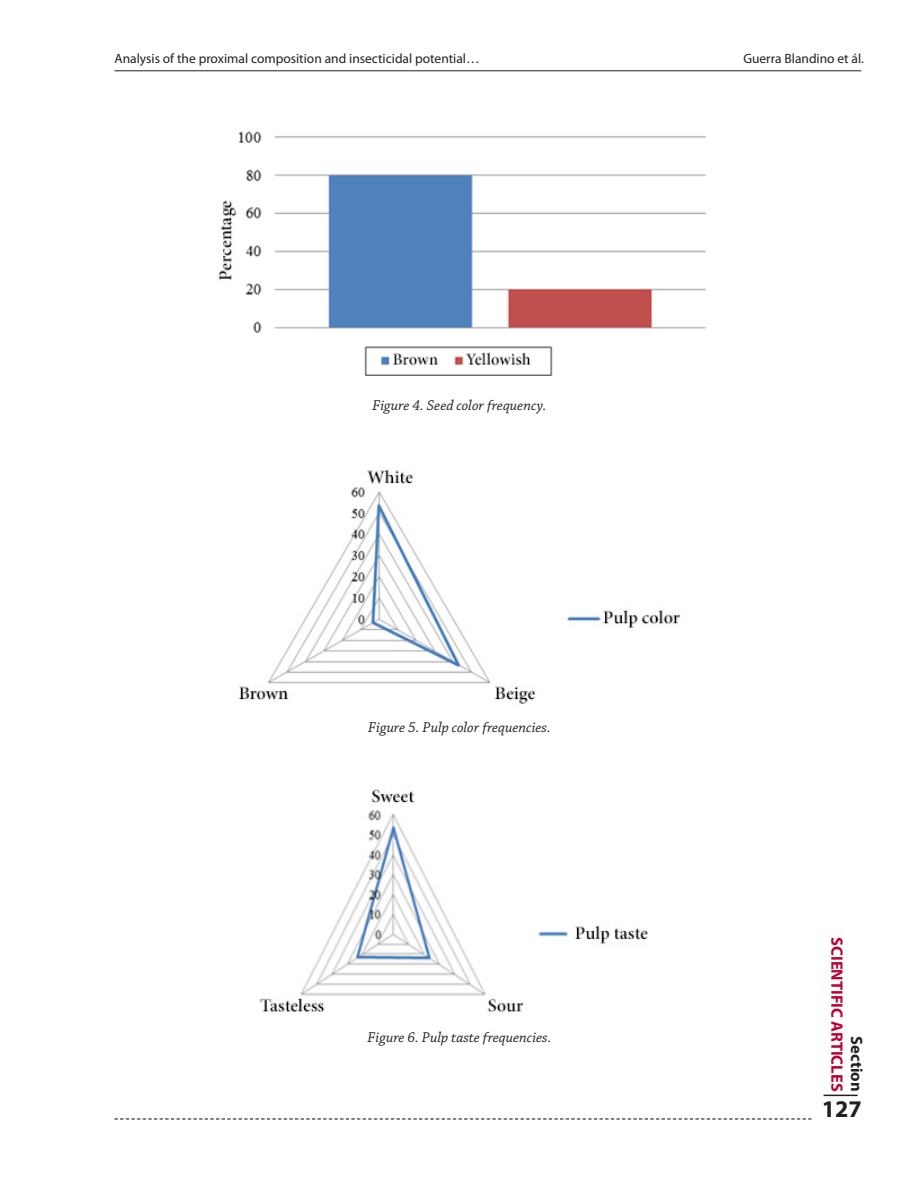
<style>
.page{position:relative;width:918px;height:1188px;background:#fff}
.page>*{position:absolute;margin:0;border:0;box-sizing:border-box;transform-origin:0 0}
.t1{font:700 24px "Myriad Pro";color:#231f20}
.t2{font:700 16.5px "Myriad Pro";color:#b90335}
.t3{font:700 16.5px "Myriad Pro";color:#231f20}
.t4{font:italic 15px "Chaparral Pro";color:#231f20}
.t5{font:13.5px "Myriad Pro";color:#231f20}
</style>
<div class="page">
<img style="left:218px;top:131px;width:488px;height:245px">
<img style="left:238px;top:469px;width:442px;height:235px">
<img style="left:259px;top:789px;width:389px;height:224px">
<hr style="left:114px;top:70px;width:747px;height:1px;background:#231f20">
<hr style="left:824px;top:1095px;width:34px;height:1px;background:#231f20">
<svg style="left:114px;top:1118px;width:698px;height:2px"></svg>
<p class="t5" style="left:114px;top:50px;width:367px">Analysis of the proximal composition and insecticidal potential…</p>
<p class="t5" style="left:743px;top:50px;width:122px">Guerra Blandino et ál.</p>
<p class="t4" style="left:373px;top:397px;width:175px">Figure 4. Seed color frequency.</p>
<p class="t4" style="left:368px;top:719px;width:184px">Figure 5. Pulp color frequencies.</p>
<p class="t2" style="left:848px;top:937px;width:156px;rotate:90deg">SCIENTIFIC ARTICLES</p>
<h1 class="t1" style="left:822px;top:1093px;width:41px">127</h1>
<p class="t4" style="left:368px;top:1029px;width:185px">Figure 6. Pulp taste frequencies.</p>
<p class="t3" style="left:868px;top:1036px;width:57px;rotate:90deg">Section</p>
</div>
